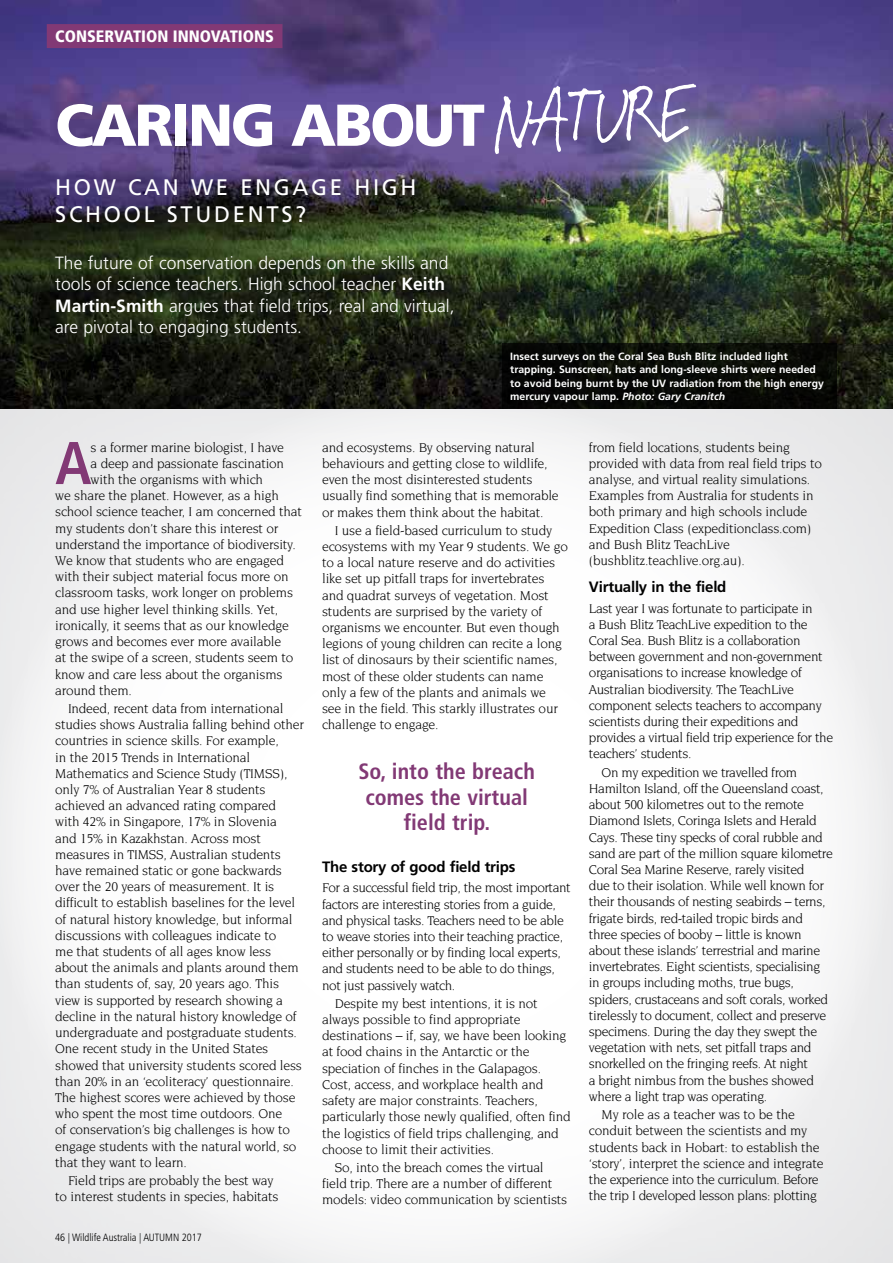
<style>
.page{position:relative;width:893px;height:1263px;background:#fff}
.page>*{position:absolute;margin:0;border:0;box-sizing:border-box;transform-origin:0 0}
.t1{font:87.75px "Linotype Feltpen";color:#fff}
.t2{font:700 condensed 60.15px "Frutiger";color:#823975}
.t3{font:900 58.95px "Frutiger";letter-spacing:-.04em;color:#fff}
.t4{font:22.5px/27px "Frutiger";letter-spacing:.12em;color:#fff}
.t5{font:700 condensed 22.2px/25.2px "Frutiger";color:#823975;text-align:center}
.t6{font:300 17.7px/21.3px "Frutiger";color:#fff}
.t7{font:900 condensed 16.5px "Frutiger";color:#fff}
.t8{font:700 15px "Frutiger";letter-spacing:-.015em;color:#000}
.t9{font:13.8px/16.2px "Novarese";letter-spacing:-.015em;color:#000}
.t10{font:700 10.5px/13.5px "Frutiger";color:#fff}
.t11{font:300 condensed 10.5px "Frutiger";color:#000}
.s1{font-weight:700}
.s2{font-style:italic}
</style>
<div class="page">
<div style="left:0;top:407px;width:893px;height:856px;background:#6d6e71;opacity:.18"></div>
<hr style="left:892px;top:407px;width:1px;height:856px;background:#e9e9eb">
<img style="left:0;top:0;width:893px;height:409px">
<div style="left:47px;top:24px;width:235px;height:24px;background:#823975"></div>
<div style="left:502px;top:343px;width:334px;height:66px;background:#070906"></div>
<p class="t7" style="left:55px;top:26px;width:220px">CONSERVATION INNOVATIONS</p>
<h1 class="t1" style="left:488px;top:66px;width:205px;rotate:-3deg">NATURE</h1>
<h3 class="t3" style="left:55px;top:90px;width:431px">CARING ABOUT</h3>
<h3 class="t4" style="left:55px;top:174px;width:363px">HOW CAN WE ENGAGE HIGH<br>SCHOOL STUDENTS?</h3>
<p class="t6" style="left:55px;top:252px;width:401px">The future of conservation depends on the skills and tools of science teachers. High school teacher <span class="s1">Keith Martin-Smith</span> argues that field trips, real and virtual, are pivotal to engaging students.</p>
<h2 class="t2" style="left:55px;top:427px;width:38px">A</h2>
<p class="t9" style="left:91px;top:439px;width:195px">s a former marine biologist, I have</p>
<p class="t9" style="left:91px;top:455px;width:195px">a deep and passionate fascination</p>
<p class="t9" style="left:91px;top:471px;width:174px">with the organisms with which</p>
<p class="t9" style="left:55px;top:487px;width:225px">we share the planet. However, as a high</p>
<p class="t9" style="left:55px;top:504px;width:248px">school science teacher, I am concerned that</p>
<p class="t9" style="left:55px;top:520px;width:225px">my students don’t share this interest or</p>
<p class="t9" style="left:55px;top:536px;width:242px">understand the importance of biodiversity.</p>
<p class="t9" style="left:55px;top:552px;width:230px">We know that students who are engaged</p>
<p class="t9" style="left:55px;top:568px;width:235px">with their subject material focus more on</p>
<p class="t9" style="left:55px;top:585px;width:239px">classroom tasks, work longer on problems</p>
<p class="t9" style="left:55px;top:601px;width:224px">and use higher level thinking skills. Yet,</p>
<p class="t9" style="left:55px;top:617px;width:235px">ironically, it seems that as our knowledge</p>
<p class="t9" style="left:55px;top:633px;width:227px">grows and becomes ever more available</p>
<p class="t9" style="left:55px;top:649px;width:240px">at the swipe of a screen, students seem to</p>
<p class="t9" style="left:55px;top:666px;width:229px">know and care less about the organisms</p>
<p class="t9" style="left:55px;top:682px;width:78px">around them.</p>
<p class="t9" style="left:55px;top:700px;width:250px;text-indent:13px">Indeed, recent data from international studies shows Australia falling behind other countries in science skills. For example,<br>in the 2015 Trends in International Mathematics and Science Study (TIMSS), only 7% of Australian Year 8 students achieved an advanced rating compared<br>with 42% in Singapore, 17% in Slovenia<br>and 15% in Kazakhstan. Across most measures in TIMSS, Australian students have remained static or gone backwards over the 20 years of measurement. It is difficult to establish baselines for the level of natural history knowledge, but informal discussions with colleagues indicate to<br>me that students of all ages know less about the animals and plants around them than students of, say, 20 years ago. This view is supported by research showing a decline in the natural history knowledge of undergraduate and postgraduate students.<br>One recent study in the United States showed that university students scored less than 20% in an ‘ecoliteracy’ questionnaire.<br>The highest scores were achieved by those who spent the most time outdoors. One<br>of conservation’s big challenges is how to engage students with the natural world, so that they want to learn.</p>
<p class="t9" style="left:55px;top:1172px;width:225px;text-align:center">Field trips are probably the best way<br>to interest students in species, habitats</p>
<p class="t11" style="left:55px;top:1231px;width:148px">46 | Wildlife Australia | AUTUMN 2017</p>
<p class="t10" style="left:510px;top:349px;width:315px">Insect surveys on the Coral Sea Bush Blitz included light trapping. Sunscreen, hats and long-sleeve shirts were needed to avoid being burnt by the UV radiation from the high energy mercury vapour lamp. <span class="s2">Photo: Gary Cranitch</span></p>
<p class="t9" style="left:322px;top:439px;width:238px">and ecosystems. By observing natural behaviours and getting close to wildlife, even the most disinterested students usually find something that is memorable or makes them think about the habitat.</p>
<p class="t9" style="left:322px;top:522px;width:247px;text-indent:13px">I use a field-based curriculum to study ecosystems with my Year 9 students. We go to a local nature reserve and do activities like set up pitfall traps for invertebrates and quadrat surveys of vegetation. Most students are surprised by the variety of organisms we encounter. But even though legions of young children can recite a long list of dinosaurs by their scientific names, most of these older students can name only a few of the plants and animals we see in the field. This starkly illustrates our challenge to engage.</p>
<h3 class="t5" style="left:358px;top:759px;width:178px">So, into the breach comes the virtual field trip.</h3>
<p class="t8" style="left:322px;top:858px;width:195px">The story of good field trips</p>
<p class="t9" style="left:322px;top:879px;width:250px">For a successful field trip, the most important factors are interesting stories from a guide, and physical tasks. Teachers need to be able to weave stories into their teaching practice, either personally or by finding local experts, and students need to be able to do things, not just passively watch.</p>
<p class="t9" style="left:322px;top:995px;width:250px;text-indent:13px">Despite my best intentions, it is not always possible to find appropriate destinations – if, say, we have been looking at food chains in the Antarctic or the speciation of finches in the Galapagos.<br>Cost, access, and workplace health and safety are major constraints. Teachers, particularly those newly qualified, often find the logistics of field trips challenging, and choose to limit their activities.</p>
<p class="t9" style="left:322px;top:1159px;width:247px;text-indent:13px">So, into the breach comes the virtual field trip. There are a number of different models: video communication by scientists</p>
<p class="t9" style="left:589px;top:439px;width:234px">from field locations, students being provided with data from real field trips to analyse, and virtual reality simulations.<br>Examples from Australia for students in both primary and high schools include Expedition Class (expeditionclass.com) and Bush Blitz TeachLive (bushblitz.teachlive.org.au).</p>
<p class="t8" style="left:589px;top:578px;width:139px">Virtually in the field</p>
<p class="t9" style="left:589px;top:600px;width:246px">Last year I was fortunate to participate in<br>a Bush Blitz TeachLive expedition to the Coral Sea. Bush Blitz is a collaboration between government and non-government organisations to increase knowledge of Australian biodiversity. The TeachLive component selects teachers to accompany scientists during their expeditions and provides a virtual field trip experience for the teachers’ students.</p>
<p class="t9" style="left:589px;top:764px;width:245px;text-indent:13px">On my expedition we travelled from Hamilton Island, off the Queensland coast, about 500 kilometres out to the remote Diamond Islets, Coringa Islets and Herald Cays. These tiny specks of coral rubble and sand are part of the million square kilometre Coral Sea Marine Reserve, rarely visited<br>due to their isolation. While well known for their thousands of nesting seabirds – terns, frigate birds, red-tailed tropic birds and three species of booby – little is known about these islands’ terrestrial and marine invertebrates. Eight scientists, specialising in groups including moths, true bugs, spiders, crustaceans and soft corals, worked tirelessly to document, collect and preserve specimens. During the day they swept the vegetation with nets, set pitfall traps and snorkelled on the fringing reefs. At night<br>a bright nimbus from the bushes showed where a light trap was operating.</p>
<p class="t9" style="left:589px;top:1106px;width:236px;text-indent:13px">My role as a teacher was to be the conduit between the scientists and my students back in Hobart: to establish the ‘story’, interpret the science and integrate the experience into the curriculum. Before the trip I developed lesson plans: plotting</p>
</div>
